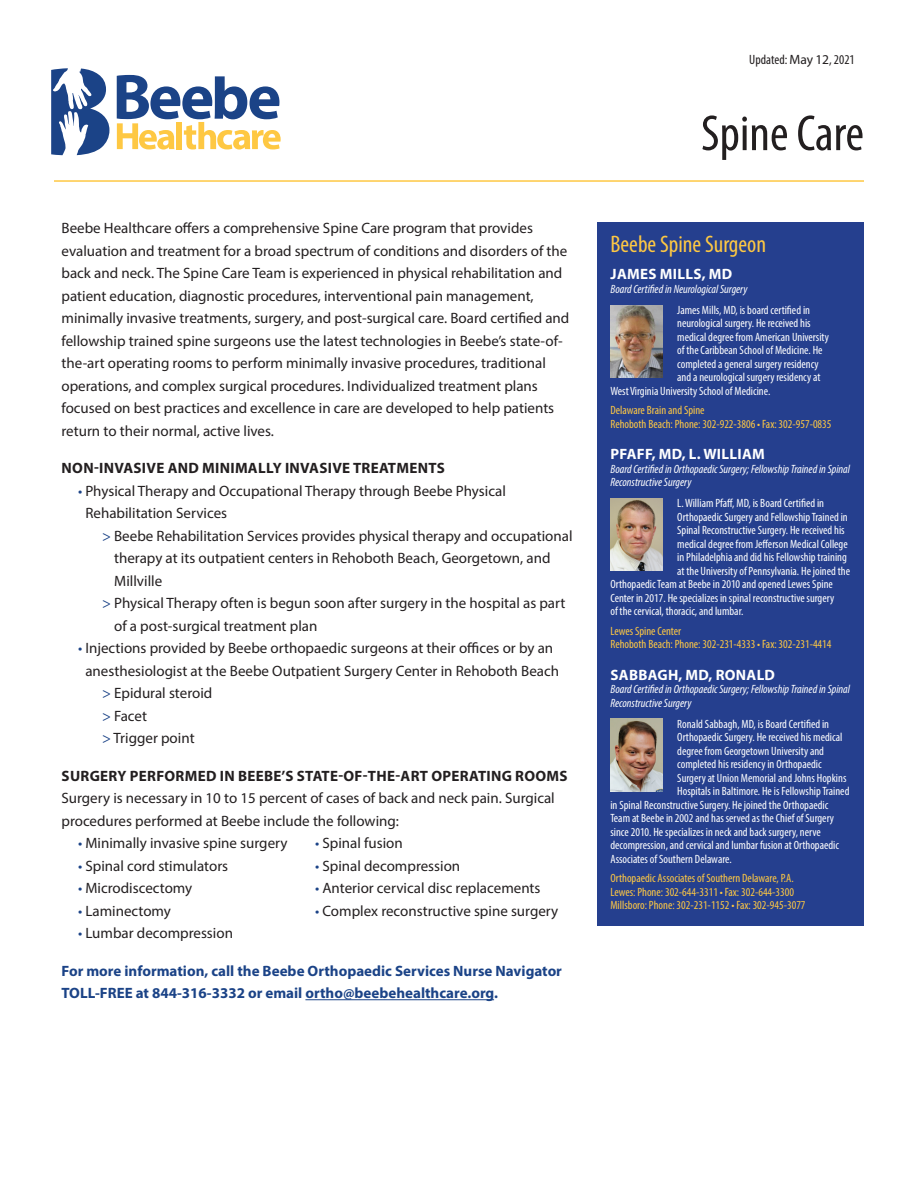
<style>
.page{position:relative;width:918px;height:1188px;background:#fff}
.page>*{position:absolute;margin:0;border:0;box-sizing:border-box;transform-origin:0 0}
.t1{font:condensed 51px "Myriad Pro";color:#231f20}
.t2{font:condensed 24px "Myriad Pro";color:#fec843}
.t3{font:15px/22.5px "Myriad Pro";color:#231f20}
.t4{font:700 15px/22.5px "Myriad Pro";color:#1b4387}
.t5{font:700 15px "Myriad Pro";letter-spacing:.02em;color:#231f20}
.t6{font:700 15px "Myriad Pro";letter-spacing:.02em;color:#fff}
.t7{font:condensed 13.5px "Myriad Pro";color:#231f20}
.t8{font:condensed 12px "Myriad Pro";color:#fff}
.t9{font:condensed 12px/13.5px "Myriad Pro";color:#fec843}
.t10{font:italic condensed 12px/13.5px "Myriad Pro";color:#fff}
.s1{color:#1b4387}
.s2{font-stretch:normal}
</style>
<div class="page">
<hr style="left:305px;top:999px;width:189px;height:1px;background:#1b4387">
<hr style="left:54px;top:180px;width:810px;height:2px;background:#fec843">
<div style="left:597px;top:222px;width:266px;height:704px;background:#253f8e"></div>
<img style="left:610px;top:719px;width:52px;height:72px">
<img style="left:610px;top:498px;width:52px;height:73px">
<img style="left:610px;top:305px;width:52px;height:73px">
<svg style="left:117px;top:75px;width:164px;height:75px"></svg>
<svg style="left:51px;top:68px;width:58px;height:87px"></svg>
<p class="t3" style="left:62px;top:217px;width:509px">Beebe Healthcare offers a comprehensive Spine Care program that provides evaluation and treatment for a broad spectrum of conditions and disorders of the back and neck. The Spine Care Team is experienced in physical rehabilitation and patient education, diagnostic procedures, interventional pain management, minimally invasive treatments, surgery, and post-surgical care. Board certified and fellowship trained spine surgeons use the latest technologies in Beebe’s state-of&shy;the-art operating rooms to perform minimally invasive procedures, traditional operations, and complex surgical procedures. Individualized treatment plans focused on best practices and excellence in care are developed to help patients return to their normal, active lives.</p>
<p class="t5" style="left:62px;top:458px;width:385px">NON-INVASIVE AND MINIMALLY INVASIVE TREATMENTS</p>
<p class="t3" style="left:85px;top:479px;width:422px;text-indent:-7px"><span class="s1">•</span> Physical Therapy and Occupational Therapy through Beebe Physical<br>Rehabilitation Services</p>
<p class="t3" style="left:102px;top:524px;width:472px"><span class="s1">&gt;</span> Beebe Rehabilitation Services provides physical therapy and occupational</p>
<p class="t3" style="left:114px;top:547px;width:438px">therapy at its outpatient centers in Rehoboth Beach, Georgetown, and</p>
<p class="t3" style="left:114px;top:569px;width:50px">Millville</p>
<p class="t3" style="left:102px;top:592px;width:465px"><span class="s1">&gt;</span> Physical Therapy often is begun soon after surgery in the hospital as part</p>
<p class="t3" style="left:114px;top:614px;width:205px">of a post-surgical treatment plan</p>
<p class="t3" style="left:78px;top:637px;width:477px"><span class="s1">•</span> Injections provided by Beebe orthopaedic surgeons at their offices or by an</p>
<p class="t3" style="left:85px;top:659px;width:475px">anesthesiologist at the Beebe Outpatient Surgery Center in Rehoboth Beach</p>
<p class="t3" style="left:102px;top:682px;width:112px"><span class="s1">&gt;</span> Epidural steroid</p>
<p class="t3" style="left:102px;top:704px;width:47px"><span class="s1">&gt;</span> Facet</p>
<p class="t3" style="left:102px;top:727px;width:94px"><span class="s1">&gt;</span> Trigger point</p>
<p class="t5" style="left:62px;top:766px;width:508px">SURGERY PERFORMED IN BEEBE’S STATE-OF-THE-ART OPERATING ROOMS</p>
<p class="t3" style="left:62px;top:787px;width:495px">Surgery is necessary in 10 to 15 percent of cases of back and neck pain. Surgical procedures performed at Beebe include the following:</p>
<p class="t3" style="left:78px;top:832px;width:211px"><span class="s1">•</span> Minimally invasive spine surgery</p>
<p class="t3" style="left:315px;top:832px;width:89px"><span class="s1">•</span> Spinal fusion</p>
<p class="t3" style="left:78px;top:854px;width:152px"><span class="s1">•</span> Spinal cord stimulators</p>
<p class="t3" style="left:315px;top:854px;width:147px"><span class="s1">•</span> Spinal decompression</p>
<p class="t3" style="left:78px;top:877px;width:116px"><span class="s1">•</span> Microdiscectomy</p>
<p class="t3" style="left:315px;top:877px;width:227px"><span class="s1">•</span> Anterior cervical disc replacements</p>
<p class="t3" style="left:78px;top:899px;width:94px"><span class="s1">•</span> Laminectomy</p>
<p class="t3" style="left:315px;top:899px;width:245px"><span class="s1">•</span> Complex reconstructive spine surgery</p>
<p class="t3" style="left:78px;top:922px;width:156px"><span class="s1">•</span> Lumbar decompression</p>
<p class="t4" style="left:62px;top:959px;width:502px">For more information, call the Beebe Orthopaedic Services Nurse Navigator<br>TOLL-FREE at 844-316-3332 or email ortho@beebehealthcare.org.</p>
<p class="t7" style="left:749px;top:52px;width:107px">Updated: <span class="s2">May 12</span>, 2021</p>
<h1 class="t1" style="left:701px;top:102px;width:164px">Spine Care</h1>
<h2 class="t2" style="left:610px;top:230px;width:157px">Beebe Spine Surgeon</h2>
<p class="t6" style="left:611px;top:264px;width:123px">JAMES MILLS, MD</p>
<p class="t10" style="left:610px;top:282px;width:139px">Board Certified in Neurological Surgery</p>
<p class="t8" style="left:677px;top:302px;width:134px">James Mills, MD, is board certified in</p>
<p class="t8" style="left:677px;top:316px;width:135px">neurological surgery. He received his</p>
<p class="t8" style="left:677px;top:329px;width:153px">medical degree from American University</p>
<p class="t8" style="left:677px;top:343px;width:147px">of the Caribbean School of Medicine. He</p>
<p class="t8" style="left:677px;top:356px;width:143px">completed a general surgery residency</p>
<p class="t8" style="left:677px;top:370px;width:145px">and a neurological surgery residency at</p>
<p class="t8" style="left:610px;top:383px;width:161px">West Virginia University School of Medicine.</p>
<p class="t9" style="left:610px;top:403px;width:223px">Delaware Brain and Spine<br>Rehoboth Beach: Phone: 302-922-3806 • Fax: 302-957-0835</p>
<p class="t6" style="left:611px;top:444px;width:156px">PFAFF, MD, L. WILLIAM</p>
<p class="t10" style="left:610px;top:462px;width:241px">Board Certified in Orthopaedic Surgery; Fellowship Trained in Spinal<br>Reconstructive Surgery</p>
<p class="t8" style="left:677px;top:496px;width:148px">L. William Pfaff, MD, is Board Certified in</p>
<p class="t8" style="left:677px;top:509px;width:172px">Orthopaedic Surgery and Fellowship Trained in</p>
<p class="t8" style="left:677px;top:523px;width:169px">Spinal Reconstructive Surgery. He received his</p>
<p class="t8" style="left:677px;top:536px;width:172px">medical degree from Jefferson Medical College</p>
<p class="t8" style="left:677px;top:550px;width:171px">in Philadelphia and did his Fellowship training</p>
<p class="t8" style="left:677px;top:563px;width:174px">at the University of Pennsylvania. He joined the</p>
<p class="t8" style="left:610px;top:577px;width:224px">Orthopaedic Team at Beebe in 2010 and opened Lewes Spine</p>
<p class="t8" style="left:610px;top:590px;width:225px">Center in 2017. He specializes in spinal reconstructive surgery</p>
<p class="t8" style="left:610px;top:604px;width:134px">of the cervical, thoracic, and lumbar.</p>
<p class="t9" style="left:610px;top:624px;width:223px">Lewes Spine Center<br>Rehoboth Beach: Phone: 302-231-4333 • Fax: 302-231-4414</p>
<p class="t6" style="left:611px;top:665px;width:166px">SABBAGH, MD, RONALD</p>
<p class="t10" style="left:610px;top:682px;width:241px">Board Certified in Orthopaedic Surgery; Fellowship Trained in Spinal<br>Reconstructive Surgery</p>
<p class="t8" style="left:677px;top:716px;width:153px">Ronald Sabbagh, MD, is Board Certified in</p>
<p class="t8" style="left:677px;top:730px;width:167px">Orthopaedic Surgery. He received his medical</p>
<p class="t8" style="left:677px;top:743px;width:148px">degree from Georgetown University and</p>
<p class="t8" style="left:677px;top:757px;width:146px">completed his residency in Orthopaedic</p>
<p class="t8" style="left:677px;top:770px;width:171px">Surgery at Union Memorial and Johns Hopkins</p>
<p class="t8" style="left:677px;top:784px;width:174px">Hospitals in Baltimore. He is Fellowship Trained</p>
<p class="t8" style="left:610px;top:797px;width:219px">in Spinal Reconstructive Surgery. He joined the Orthopaedic</p>
<p class="t8" style="left:610px;top:811px;width:225px">Team at Beebe in 2002 and has served as the Chief of Surgery</p>
<p class="t8" style="left:610px;top:824px;width:212px">since 2010. He specializes in neck and back surgery, nerve</p>
<p class="t8" style="left:610px;top:838px;width:230px">decompression, and cervical and lumbar fusion at Orthopaedic</p>
<p class="t8" style="left:610px;top:851px;width:123px">Associates of Southern Delaware.</p>
<p class="t9" style="left:610px;top:871px;width:197px">Orthopaedic Associates of Southern Delaware, P.A.<br>Lewes: Phone: 302-644-3311 • Fax: 302-644-3300<br>Millsboro: Phone: 302-231-1152 • Fax: 302-945-3077</p>
</div>
